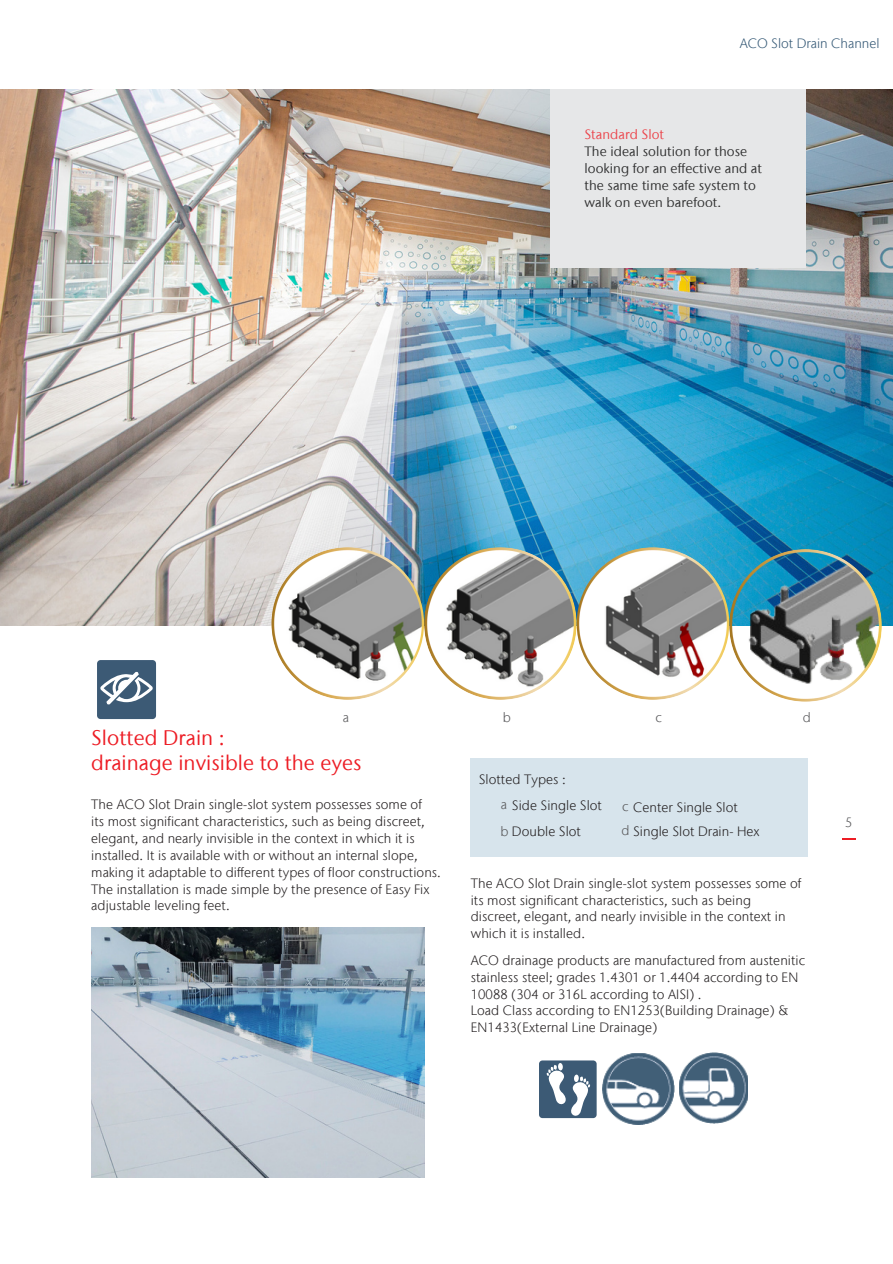
<style>
.page{position:relative;width:893px;height:1264px;background:#fff}
.page>*{position:absolute;margin:0;border:0;box-sizing:border-box;transform-origin:0 0}
.t1{font:21px "Stone Sans IIITC Com";letter-spacing:.005em;color:#ed1c24}
.t2{font:300 13.5px/16.8px "Stone Sans IIITC Com";letter-spacing:.005em;color:#231f20}
.t3{font:13.5px/16.8px "Stone Sans IIITC Com";letter-spacing:.005em;color:#000}
.t4{font:300 13.5px "Stone Sans IIITC Com";color:#345875}
.t5{font:13.5px "Stone Sans IIITC Com";letter-spacing:.005em;color:#ed1c24}
.t6{font:300 13.5px "Stone Sans IIITC Com";color:#58585a}
.s1{color:#58585a}
</style>
<div class="page">
<img style="left:0;top:89px;width:892px;height:536px">
<img style="left:91px;top:927px;width:333px;height:250px">
<div style="left:97px;top:660px;width:59px;height:59px;background:#3c5a75;border-radius:4px"></div>
<svg style="left:100px;top:671px;width:53px;height:33px"></svg>
<div style="left:550px;top:89px;width:255px;height:179px;background:#e6e7e8"></div>
<svg style="left:842px;top:838px;width:13px;height:1px"></svg>
<img style="left:679px;top:1052px;width:68px;height:71px">
<img style="left:602px;top:1053px;width:72px;height:71px">
<img style="left:271px;top:547px;width:458px;height:152px">
<img style="left:729px;top:549px;width:152px;height:152px">
<img style="left:425px;top:549px;width:150px;height:149px;border-radius:50%">
<img style="left:273px;top:549px;width:149px;height:149px;border-radius:50%">
<div style="left:471px;top:758px;width:337px;height:99px;background:#d7e4ec"></div>
<div style="left:539px;top:1060px;width:57px;height:58px;background:#3c5a75;border-radius:3px"></div>
<svg style="left:546px;top:1064px;width:44px;height:52px"></svg>
<p class="t4" style="left:739px;top:35px;width:141px">ACO Slot Drain Channel</p>
<p class="t5" style="left:584px;top:125px;width:81px">Standard Slot</p>
<p class="t3" style="left:584px;top:143px;width:179px">The ideal solution for those looking for an effective and at the same time safe system to walk on even barefoot.</p>
<p class="t6" style="left:343px;top:708px;width:8px">a</p>
<p class="t6" style="left:503px;top:708px;width:10px">b</p>
<p class="t6" style="left:655px;top:708px;width:8px">c</p>
<p class="t6" style="left:802px;top:708px;width:10px">d</p>
<p class="t1" style="left:91px;top:723px;width:135px">Slotted Drain :</p>
<p class="t1" style="left:91px;top:748px;width:272px">drainage invisible to the eyes</p>
<p class="t2" style="left:91px;top:796px;width:332px">The ACO Slot Drain single-slot system possesses some of</p>
<p class="t2" style="left:91px;top:813px;width:351px">its most significant characteristics, such as being discreet, elegant, and nearly invisible in the context in which it is installed. It is available with or without an internal slope, making it adaptable to different types of floor constructions.<br>The installation is made simple by the presence of Easy Fix adjustable leveling feet.</p>
<p class="t2" style="left:478px;top:770px;width:88px">Slotted Types :</p>
<p class="t2" style="left:501px;top:797px;width:103px"><span class="s1">a</span> Side Single Slot</p>
<p class="t2" style="left:500px;top:823px;width:82px"><span class="s1">b</span> Double Slot</p>
<p class="t2" style="left:622px;top:799px;width:117px"><span class="s1">c</span> Center Single Slot</p>
<p class="t2" style="left:621px;top:823px;width:140px"><span class="s1">d</span> Single Slot Drain- Hex</p>
<p class="t2" style="left:471px;top:874px;width:332px">The ACO Slot Drain single-slot system possesses some of its most significant characteristics, such as being discreet, elegant, and nearly invisible in the context in which it is installed.</p>
<p class="t2" style="left:471px;top:951px;width:336px">ACO drainage products are manufactured from austenitic stainless steel; grades 1.4301 or 1.4404 according to EN<br>10088 (304 or 316L according to AISI) .</p>
<p class="t2" style="left:471px;top:1002px;width:320px">Load Class according to EN1253(Building Drainage) &amp;<br>EN1433(External Line Drainage)</p>
<p class="t6" style="left:845px;top:813px;width:9px">5</p>
</div>
